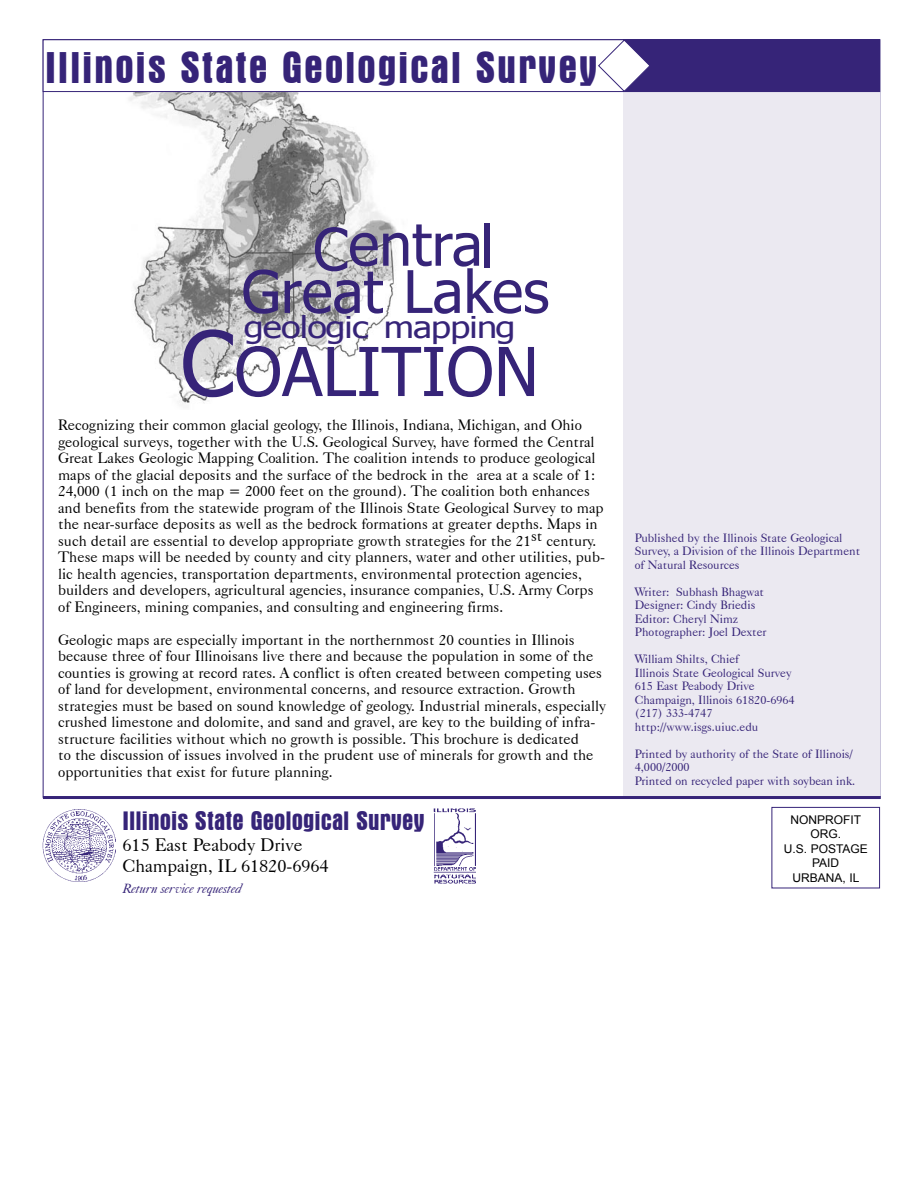
<style>
.page{position:relative;width:918px;height:1188px;background:#fff}
.page>*{position:absolute;margin:0;border:0;box-sizing:border-box;transform-origin:0 0}
.t1{font:67.5px "Tahoma";color:#362478}
.t2{font:58.8px "Tahoma";color:#362478}
.t3{font:700 condensed 45px "Aurora BT";letter-spacing:.035em;color:#362478}
.t4{font:30px "Tahoma";letter-spacing:-.02em;color:#362478;scale:1.2 1}
.t5{font:700 condensed 27px "Aurora BT";color:#362478}
.t6{font:18px "Caslon 540 BT";color:#000}
.t7{font:15px/16.5px "Caslon 540 BT";color:#000}
.t8{font:italic 13.5px "Caslon 540 BT";color:#362478}
.t9{font:12px/13.5px "Caslon 540 BT";color:#362478}
.t10{font:12px/14.4px "Arial";color:#000;text-align:center}
.s1{font-size:90px}
</style>
<div class="page">
<img style="left:122px;top:92px;width:285px;height:313px">
<div style="left:623px;top:63px;width:257px;height:734px;background:#ebe9f1"></div>
<div style="left:43px;top:40px;width:837px;height:52px;border:1px solid #362478"></div>
<div style="left:623px;top:40px;width:257px;height:52px;background:#362478"></div>
<svg style="left:598px;top:39px;width:53px;height:53px"></svg>
<hr style="left:43px;top:796px;width:838px;height:3px;background:#362478">
<div style="left:772px;top:807px;width:108px;height:81px;border:1px solid #362478"></div>
<img style="left:433px;top:808px;width:43px;height:76px">
<img style="left:42px;top:810px;width:74px;height:71px">
<p class="t3" style="left:45px;top:42px;width:554px">Illinois State Geological Survey</p>
<p class="t2" style="left:313px;top:205px;width:182px">Central</p>
<p class="t2" style="left:241px;top:252px;width:309px">Great Lakes</p>
<p class="t4" style="left:244px;top:307px;width:228px">geologic mapping</p>
<p class="t1" style="left:180px;top:326px;width:360px"><span class="s1">C</span>OALITION</p>
<p class="t7" style="left:58px;top:417px;width:548px">Recognizing their common glacial geology, the Illinois, Indiana, Michigan, and Ohio geological surveys, together with the U.S. Geological Survey, have formed the Central Great Lakes Geologic Mapping Coalition. The coalition intends to produce geological maps of the glacial deposits and the surface of the bedrock in the area at a scale of 1:<br>24,000 (1 inch on the map = 2000 feet on the ground). The coalition both enhances and benefits from the statewide program of the Illinois State Geological Survey to map the near-surface deposits as well as the bedrock formations at greater depths. Maps in such detail are essential to develop appropriate growth strategies for the 21st century.<br>These maps will be needed by county and city planners, water and other utilities, pub&shy;lic health agencies, transportation departments, environmental protection agencies, builders and developers, agricultural agencies, insurance companies, U.S. Army Corps of Engineers, mining companies, and consulting and engineering firms.</p>
<p class="t7" style="left:58px;top:631px;width:549px">Geologic maps are especially important in the northernmost 20 counties in Illinois because three of four Illinoisans live there and because the population in some of the counties is growing at record rates. A conflict is often created between competing uses of land for development, environmental concerns, and resource extraction. Growth strategies must be based on sound knowledge of geology. Industrial minerals, especially crushed limestone and dolomite, and sand and gravel, are key to the building of infra&shy;structure facilities without which no growth is possible. This brochure is dedicated<br>to the discussion of issues involved in the prudent use of minerals for growth and the opportunities that exist for future planning.</p>
<p class="t5" style="left:123px;top:805px;width:304px">Illinois State Geological Survey</p>
<p class="t6" style="left:123px;top:834px;width:181px">615 East Peabody Drive</p>
<p class="t6" style="left:123px;top:855px;width:208px">Champaign, IL 61820-6964</p>
<p class="t8" style="left:123px;top:880px;width:121px">Return service requested</p>
<p class="t9" style="left:635px;top:531px;width:227px">Published by the Illinois State Geological<br>Survey, a Division of the Illinois Department of Natural Resources</p>
<p class="t9" style="left:635px;top:585px;width:131px">Writer: Subhash Bhagwat</p>
<p class="t9" style="left:635px;top:598px;width:122px">Designer: Cindy Briedis</p>
<p class="t9" style="left:635px;top:612px;width:105px">Editor: Cheryl Nimz</p>
<p class="t9" style="left:635px;top:625px;width:133px">Photographer: Joel Dexter</p>
<p class="t9" style="left:635px;top:652px;width:106px">William Shilts, Chief</p>
<p class="t9" style="left:635px;top:666px;width:158px">Illinois State Geological Survey</p>
<p class="t9" style="left:635px;top:679px;width:121px">615 East Peabody Drive</p>
<p class="t9" style="left:635px;top:693px;width:161px">Champaign, Illinois 61820-6964</p>
<p class="t9" style="left:635px;top:706px;width:79px">(217) 333-4747</p>
<p class="t9" style="left:635px;top:720px;width:125px">http://www.isgs.uiuc.edu</p>
<p class="t9" style="left:635px;top:747px;width:220px">Printed by authority of the State of Illinois/<br>4,000/2000</p>
<p class="t9" style="left:635px;top:774px;width:222px">Printed on recycled paper with soybean ink.</p>
<p class="t10" style="left:791px;top:813px;width:72px">NONPROFIT<br>ORG.</p>
<p class="t10" style="left:784px;top:841px;width:86px">U.S. POSTAGE</p>
<p class="t10" style="left:812px;top:856px;width:29px">PAID</p>
<p class="t10" style="left:792px;top:870px;width:69px">URBANA, IL</p>
</div>
